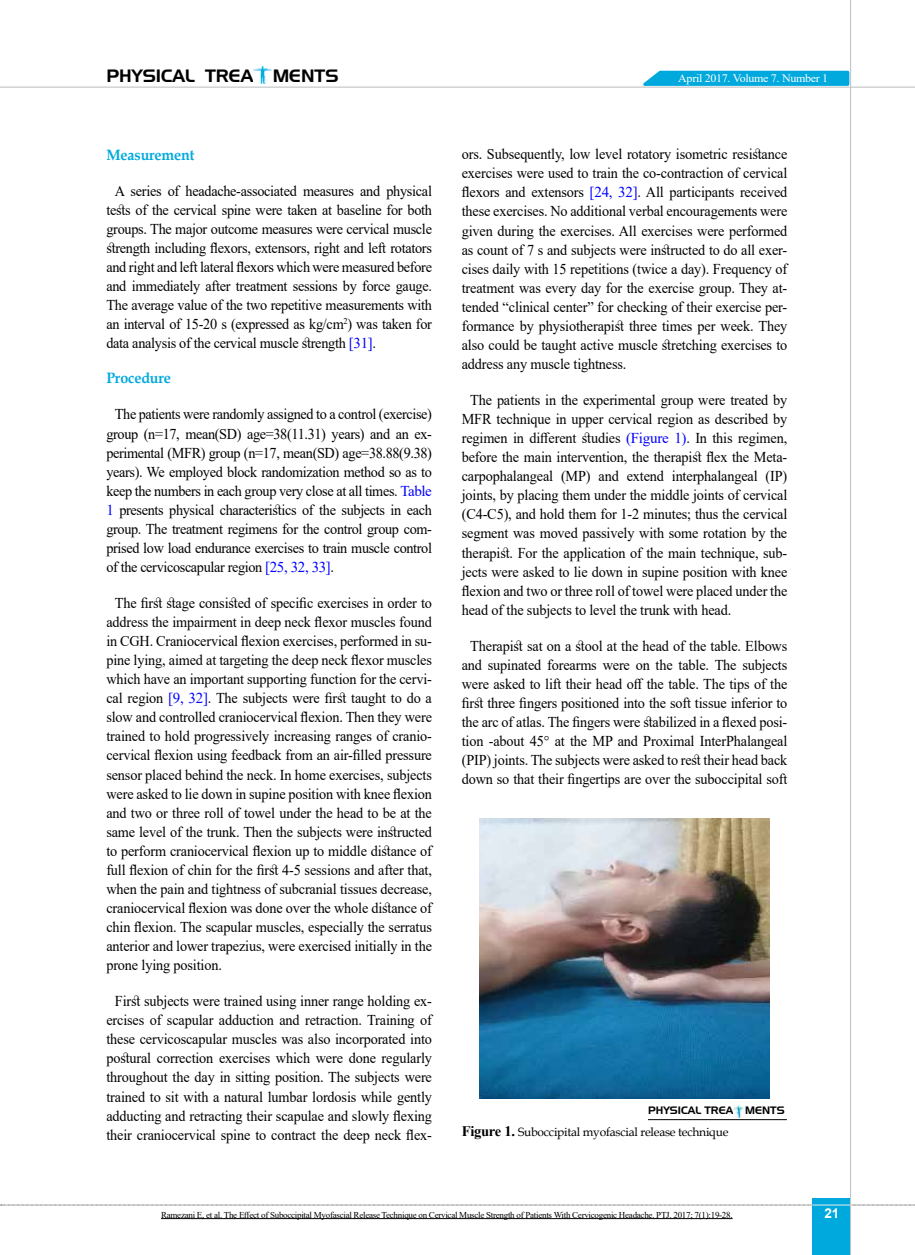
<style>
.page{position:relative;width:915px;height:1255px;background:#fff}
.page>*{position:absolute;margin:0;border:0;box-sizing:border-box;transform-origin:0 0}
.t1{font:17.4px "Aero Regular SWFTE";color:#000}
.t2{font:15px/19px "Times New Roman";letter-spacing:-.01em;color:#000;text-align:justify;scale:.95 1}
.t3{font:700 15px "Book Antiqua";letter-spacing:-.01em;color:#00a9dd;scale:.95 1}
.t4{font:700 13.5px "Arial";color:#fff}
.t5{font:12px "Book Antiqua";letter-spacing:-.02em;color:#000}
.t6{font:11.4px "Times New Roman";letter-spacing:-.025em;color:#fff;scale:1.05 1}
.t7{font:10.5px "Aero Regular SWFTE";color:#000}
.t8{font:9px "Times New Roman";letter-spacing:-.03em;color:#000}
.s1{color:#00f}
.s2{font-family:"Times New Roman";font-weight:700;font-size:14.55px}
</style>
<div class="page">
<svg style="left:1px;top:1204px;width:914px;height:1px"></svg>
<div style="left:812px;top:1198px;width:38px;height:56px;background:#00a9dd"></div>
<hr style="left:849px;top:0;width:1px;height:1254px;background:#c2c4c6">
<hr style="left:0;top:87px;width:914px;height:1px;background:#c2c4c6">
<hr style="left:812px;top:1204px;width:38px;height:1px;background:#ebebec">
<img style="left:253px;top:66px;width:19px;height:18px">
<svg style="left:635px;top:69px;width:215px;height:18px;background:#36bae3"></svg>
<img style="left:479px;top:819px;width:290px;height:278px">
<hr style="left:647px;top:1119px;width:139px;height:1px;background:#000">
<svg style="left:733px;top:1105px;width:11px;height:12px"></svg>
<hr style="left:161px;top:1218px;width:571px;height:1px;background:#000">
<p class="t1" style="left:106px;top:65px;width:233px">PHYSICAL TREA MENTS</p>
<p class="t6" style="left:678px;top:70px;width:144px">April 2017. Volume 7. Number 1</p>
<p class="t3" style="left:106px;top:144px;width:94px">Measurement</p>
<p class="t2" style="left:106px;top:181px;width:344px;text-indent:9px">A series of headache-associated measures and physical tests of the cervical spine were taken at baseline for both groups. The major outcome measures were cervical muscle strength including flexors, extensors, right and left rotators and right and left lateral flexors which were measured before and immediately after treatment sessions by force gauge.<br>The average value of the two repetitive measurements with an interval of 15-20 s (expressed as kg/cm<sup>2</sup>) was taken for data analysis of the cervical muscle strength <span class="s1">[31]</span>.</p>
<p class="t3" style="left:106px;top:368px;width:69px">Procedure</p>
<p class="t2" style="left:106px;top:404px;width:344px;text-indent:9px">The patients were randomly assigned to a control (exercise) group (n=17, mean(SD) age=38(11.31) years) and an ex&shy;perimental (MFR) group (n=17, mean(SD) age=38.88(9.38) years). We employed block randomization method so as to keep the numbers in each group very close at all times. <span class="s1">Table 1</span> presents physical characteristics of the subjects in each group. The treatment regimens for the control group com&shy;prised low load endurance exercises to train muscle control of the cervicoscapular region <span class="s1">[25, 32, 33]</span>.</p>
<p class="t2" style="left:106px;top:593px;width:344px;text-indent:9px">The first stage consisted of specific exercises in order to address the impairment in deep neck flexor muscles found in CGH. Craniocervical flexion exercises, performed in su&shy;pine lying, aimed at targeting the deep neck flexor muscles which have an important supporting function for the cervi&shy;cal region <span class="s1">[9, 32]</span>. The subjects were first taught to do a slow and controlled craniocervical flexion. Then they were trained to hold progressively increasing ranges of cranio&shy;cervical flexion using feedback from an air-filled pressure sensor placed behind the neck. In home exercises, subjects were asked to lie down in supine position with knee flexion and two or three roll of towel under the head to be at the same level of the trunk. Then the subjects were instructed to perform craniocervical flexion up to middle distance of full flexion of chin for the first 4-5 sessions and after that, when the pain and tightness of subcranial tissues decrease, craniocervical flexion was done over the whole distance of chin flexion. The scapular muscles, especially the serratus anterior and lower trapezius, were exercised initially in the prone lying position.</p>
<p class="t2" style="left:106px;top:991px;width:344px;text-align:center">First subjects were trained using inner range holding ex&shy;ercises of scapular adduction and retraction. Training of these cervicoscapular muscles was also incorporated into postural correction exercises which were done regularly throughout the day in sitting position. The subjects were trained to sit with a natural lumbar lordosis while gently adducting and retracting their scapulae and slowly flexing their craniocervical spine to contract the deep neck flex-</p>
<p class="t2" style="left:461px;top:144px;width:344px">ors. Subsequently, low level rotatory isometric resistance exercises were used to train the co-contraction of cervical flexors and extensors <span class="s1">[24, 32]</span>. All participants received these exercises. No additional verbal encouragements were given during the exercises. All exercises were performed as count of 7 s and subjects were instructed to do all exer&shy;cises daily with 15 repetitions (twice a day). Frequency of treatment was every day for the exercise group. They at&shy;tended “clinical center” for checking of their exercise per&shy;formance by physiotherapist three times per week. They also could be taught active muscle stretching exercises to address any muscle tightness.</p>
<p class="t2" style="left:461px;top:390px;width:344px;text-indent:9px">The patients in the experimental group were treated by MFR technique in upper cervical region as described by regimen in different studies <span class="s1">(Figure 1)</span>. In this regimen, before the main intervention, the therapist flex the Meta&shy;carpophalangeal (MP) and extend interphalangeal (IP) joints, by placing them under the middle joints of cervical (C4-C5), and hold them for 1-2 minutes; thus the cervical segment was moved passively with some rotation by the therapist. For the application of the main technique, sub&shy;jects were asked to lie down in supine position with knee flexion and two or three roll of towel were placed under the head of the subjects to level the trunk with head.</p>
<p class="t2" style="left:461px;top:635px;width:344px;text-align:center">Therapist sat on a stool at the head of the table. Elbows and supinated forearms were on the table. The subjects were asked to lift their head off the table. The tips of the first three fingers positioned into the soft tissue inferior to the arc of atlas. The fingers were stabilized in a flexed posi&shy;tion -about 45° at the MP and Proximal InterPhalangeal (PIP) joints. The subjects were asked to rest their head back down so that their fingertips are over the suboccipital soft</p>
<p class="t7" style="left:648px;top:1104px;width:138px">PHYSICAL TREA MENTS</p>
<p class="t5" style="left:461px;top:1123px;width:268px"><span class="s2">Figure 1.</span> Suboccipital myofascial release technique</p>
<p class="t8" style="left:161px;top:1208px;width:573px">Ramezani E, et al. The Effect of Suboccipital Myofascial Release Technique on Cervical Muscle Strength of Patients With Cervicogenic Headache. PTJ. 2017; 7(1):19-28.</p>
<p class="t4" style="left:824px;top:1203px;width:17px">21</p>
</div>
